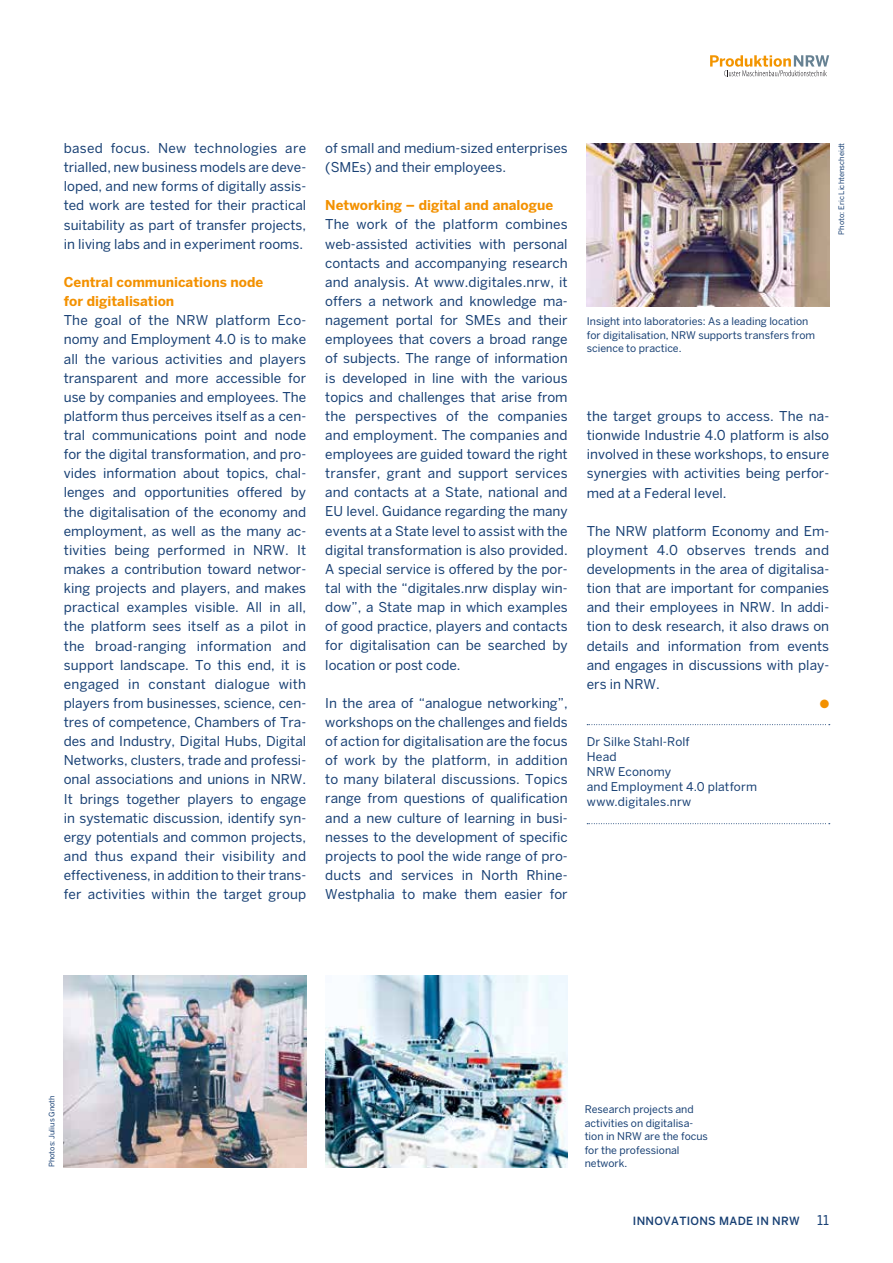
<style>
.page{position:relative;width:893px;height:1263px;background:#fff}
.page>*{position:absolute;margin:0;border:0;box-sizing:border-box;transform-origin:0 0}
.t1{font:13.5px/19.2px "Benton Sans";color:#184074;text-align:justify}
.t2{font:700 13.5px/19.2px "Benton Sans";color:#f39100}
.t3{font:12px/15px "Benton Sans";letter-spacing:.015em;color:#184074}
.t4{font:12px "Zapf Dingbats ITC";color:#f39100}
.t5{font:500 11.25px "Benton Sans";letter-spacing:.025em;color:#184074}
.t6{font:10.5px/13.5px "Benton Sans";color:#184074}
.t7{font:7.5px "Benton Sans";color:#184074}
</style>
<div class="page">
<svg style="left:710px;top:55px;width:119px;height:22px"></svg>
<svg style="left:587px;top:724px;width:243px;height:1px"></svg>
<svg style="left:587px;top:823px;width:243px;height:1px"></svg>
<img style="left:587px;top:143px;width:242px;height:163px">
<img style="left:64px;top:976px;width:242px;height:191px">
<img style="left:325px;top:976px;width:243px;height:191px">
<p class="t1" style="left:64px;top:138px;width:244px">based focus. New technologies are trialled, new business models are deve&shy;loped, and new forms of digitally assis&shy;ted work are tested for their practical suitability as part of transfer projects, in living labs and in experiment rooms.</p>
<p class="t2" style="left:64px;top:272px;width:201px">Central communications node for digitalisation</p>
<p class="t1" style="left:64px;top:311px;width:244px">The goal of the NRW platform Eco&shy;nomy and Employment 4.0 is to make all the various activities and players transparent and more accessible for use by companies and employees. The platform thus perceives itself as a cen&shy;tral communications point and node for the digital transformation, and pro&shy;vides information about topics, chal&shy;lenges and opportunities offered by the digitalisation of the economy and employment, as well as the many ac&shy;tivities being performed in NRW. It makes a contribution toward networ&shy;king projects and players, and makes practical examples visible. All in all, the platform sees itself as a pilot in the broad-ranging information and support landscape. To this end, it is engaged in constant dialogue with players from businesses, science, cen&shy;tres of competence, Chambers of Tra&shy;des and Industry, Digital Hubs, Digital Networks, clusters, trade and professi&shy;onal associations and unions in NRW.<br>It brings together players to engage in systematic discussion, identify syn&shy;ergy potentials and common projects, and thus expand their visibility and effectiveness, in addition to their trans&shy;fer activities within the target group</p>
<p class="t1" style="left:325px;top:138px;width:244px">of small and medium-sized enterprises (SMEs) and their employees.</p>
<p class="t2" style="left:325px;top:196px;width:229px">Networking – digital and analogue</p>
<p class="t1" style="left:325px;top:215px;width:244px">The work of the platform combines web-assisted activities with personal contacts and accompanying research and analysis. At www.digitales.nrw, it offers a network and knowledge ma&shy;nagement portal for SMEs and their employees that covers a broad range of subjects. The range of information is developed in line with the various topics and challenges that arise from the perspectives of the companies and employment. The companies and employees are guided toward the right transfer, grant and support services and contacts at a State, national and EU level. Guidance regarding the many events at a State level to assist with the digital transformation is also provided.<br>A special service is offered by the por&shy;tal with the “digitales.nrw display win&shy;dow”, a State map in which examples of good practice, players and contacts for digitalisation can be searched by location or post code.</p>
<p class="t1" style="left:325px;top:693px;width:244px">In the area of “analogue networking”, workshops on the challenges and fields of action for digitalisation are the focus of work by the platform, in addition to many bilateral discussions. Topics range from questions of qualification and a new culture of learning in busi&shy;nesses to the development of specific projects to pool the wide range of pro&shy;ducts and services in North Rhine-Westphalia to make them easier for</p>
<p class="t7" style="left:837px;top:235px;width:93px;rotate:-90deg">Photo: Eric Lichtenscheidt</p>
<p class="t6" style="left:587px;top:315px;width:230px">Insight into laboratories: As a leading location for digitalisation, NRW supports transfers from science to practice.</p>
<p class="t1" style="left:587px;top:406px;width:244px">the target groups to access. The na&shy;tionwide Industrie 4.0 platform is also involved in these workshops, to ensure synergies with activities being perfor&shy;med at a Federal level.</p>
<p class="t1" style="left:587px;top:521px;width:244px">The NRW platform Economy and Em&shy;ployment 4.0 observes trends and developments in the area of digitalisa&shy;tion that are important for companies and their employees in NRW. In addi&shy;tion to desk research, it also draws on details and information from events and engages in discussions with play&shy;ers in NRW.</p>
<p class="t4" style="left:820px;top:698px;width:11px">●</p>
<p class="t3" style="left:587px;top:734px;width:172px">Dr Silke Stahl-Rolf<br>Head<br>NRW Economy<br>and Employment 4.0 platform www.digitales.nrw</p>
<p class="t7" style="left:47px;top:1167px;width:73px;rotate:-90deg">Photos: Julius Gnoth</p>
<p class="t6" style="left:585px;top:1102px;width:125px">Research projects and activities on digitalisa&shy;tion in NRW are the focus for the professional network.</p>
<p class="t5" style="left:633px;top:1214px;width:168px">INNOVATIONS MADE I N N RW</p>
<p class="t1" style="left:817px;top:1210px;width:14px">11</p>
</div>
